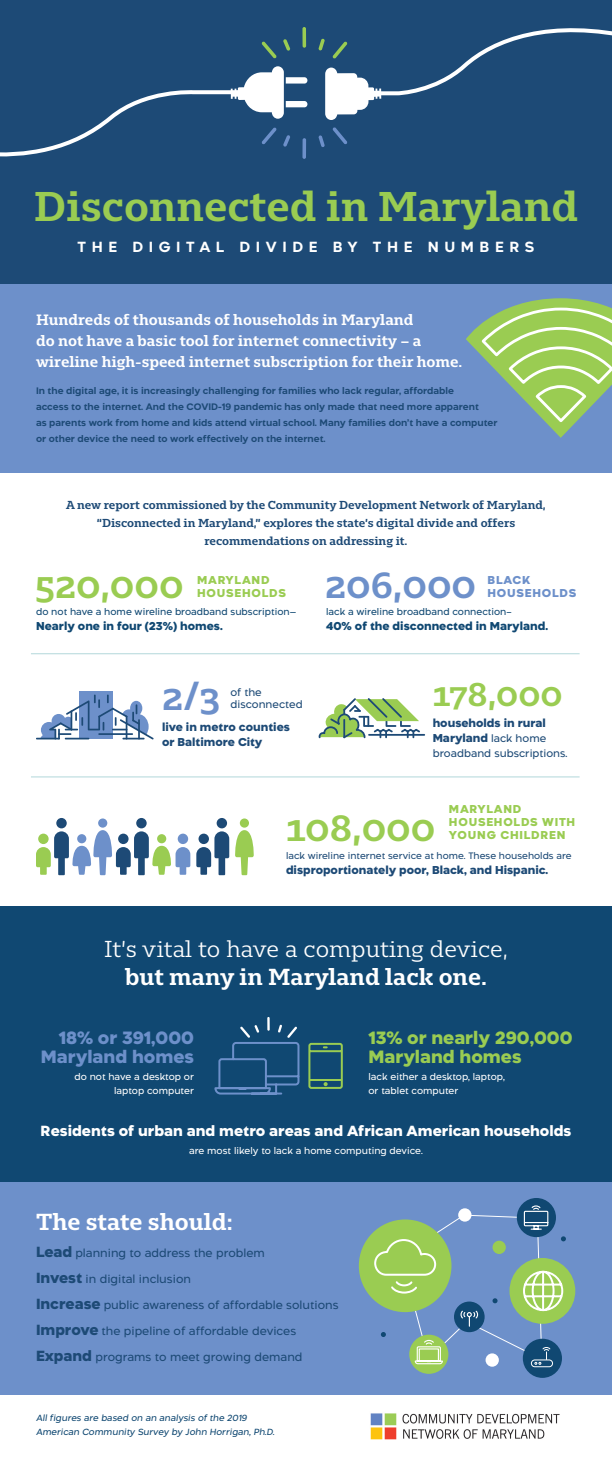
<style>
.page{position:relative;width:612px;height:1458px;background:#fff}
.page>*{position:absolute;margin:0;border:0;box-sizing:border-box;transform-origin:0 0}
.t1{font:700 43px "Majora Pro";color:#9acc52}
.t2{font:700 40px "Majora Pro";color:#9acc52}
.t3{font:700 40px "Majora Pro";color:#6d90ca}
.t4{font:700 36px "Majora Pro";color:#9acc52}
.t5{font:700 24px "Majora Pro";color:#fff}
.t6{font:300 24px "Majora Pro";color:#fff}
.t7{font:800 17px/19px "Aftika";color:#9acc52}
.t8{font:800 17px/19px "Aftika";color:#6d90ca;text-align:right}
.t9{font:700 15.5px/21px "Majora Pro";color:#fff}
.t10{font:800 14px "Aftika";color:#fff}
.t11{font:700 14px "Aftika";letter-spacing:.4em;color:#fff}
.t12{font:700 12px/18px "Majora Pro";color:#1d4a76;text-align:center}
.t13{font:10.9px "Aftika";color:#1d4a76}
.t14{font:800 10.9px/15px "Aftika";color:#1d4a76}
.t15{font:800 10.9px "Aftika";color:#104872}
.t16{font:800 10.9px/12.9px "Aftika";letter-spacing:.07em;color:#9acc52}
.t17{font:800 10.9px/12.9px "Aftika";letter-spacing:.07em;color:#6d90ca}
.t18{font:10px/12px "Aftika";color:#1d4a76}
.t19{font:700 9px/16px "Aftika";color:#1d4a76}
.t20{font:9px/14px "Aftika";color:#fff;text-align:right}
.t21{font:9px "Aftika";color:#104872}
.t22{font:8.9px "Aftika";color:#1d4a76}
.t23{font:8.5px/14px "Aftika";color:#104872}
.s1{font-weight:400;font-size:10px}
.s2{font-weight:800;font-size:14px}
</style>
<div class="page">
<div style="left:0;top:1181px;width:612px;height:214px;background:#6d90ca"></div>
<div style="left:0;top:272px;width:612px;height:201px;background:#6d90ca"></div>
<div style="left:0;top:0;width:612px;height:284px;background:#1d4a76"></div>
<div style="left:0;top:906px;width:612px;height:276px;background:#104872"></div>
<svg style="left:325px;top:68px;width:12px;height:52px"></svg>
<svg style="left:356px;top:28px;width:256px;height:72px"></svg>
<div style="left:327px;top:73px;width:30px;height:41px;background:#fff;border-radius:4px"></div>
<div style="left:330px;top:78px;width:39px;height:32px;background:#fff;border-radius:8px"></div>
<svg style="left:318px;top:39px;width:7px;height:12px"></svg>
<svg style="left:283px;top:39px;width:7px;height:12px"></svg>
<svg style="left:302px;top:27px;width:4px;height:21px"></svg>
<svg style="left:262px;top:41px;width:15px;height:17px"></svg>
<svg style="left:333px;top:41px;width:14px;height:18px"></svg>
<svg style="left:318px;top:135px;width:7px;height:12px"></svg>
<svg style="left:333px;top:127px;width:14px;height:17px"></svg>
<svg style="left:0;top:66px;width:307px;height:93px"></svg>
<svg style="left:466px;top:298px;width:146px;height:140px"></svg>
<div style="left:79px;top:691px;width:34px;height:48px;background:#6d90ca"></div>
<svg style="left:36px;top:695px;width:118px;height:44px"></svg>
<svg style="left:319px;top:698px;width:101px;height:40px"></svg>
<hr style="left:368px;top:734px;width:57px;height:2px;background:#1d4a76">
<hr style="left:31px;top:654px;width:549px;height:1px;background:#b2d7da">
<hr style="left:31px;top:777px;width:549px;height:1px;background:#b2d7da">
<svg style="left:36px;top:818px;width:154px;height:57px"></svg>
<svg style="left:196px;top:818px;width:33px;height:57px"></svg>
<svg style="left:235px;top:818px;width:19px;height:57px"></svg>
<img style="left:370px;top:1413px;width:190px;height:27px">
<hr style="left:267px;top:1017px;width:3px;height:14px;background:#fff">
<svg style="left:214px;top:1025px;width:86px;height:70px"></svg>
<svg style="left:308px;top:1042px;width:35px;height:47px"></svg>
<div style="left:510px;top:1258px;width:65px;height:66px;background:#9acc52;border-radius:50%"></div>
<div style="left:523px;top:1339px;width:39px;height:39px;background:#104872;border-radius:50%"></div>
<div style="left:409px;top:1335px;width:39px;height:39px;background:#9acc52;border-radius:50%"></div>
<div style="left:359px;top:1219px;width:93px;height:93px;background:#9acc52;border-radius:50%"></div>
<div style="left:517px;top:1198px;width:39px;height:39px;background:#104872;border-radius:50%"></div>
<svg style="left:373px;top:1205px;width:193px;height:163px"></svg>
<h1 class="t1" style="left:34px;top:171px;width:546px">Disconnected in Maryland</h1>
<h3 class="t11" style="left:78px;top:238px;width:458px">THE DIGITAL DIVIDE BY THE NUMBERS</h3>
<h3 class="t9" style="left:36px;top:307px;width:428px">Hundreds of thousands of households in Maryland<br>do not have a basic tool for internet connectivity – a wireline high-speed internet subscription for their home.</h3>
<p class="t19" style="left:36px;top:383px;width:463px">In the digital age, it is increasingly challenging for families who lack regular, affordable<br>access to the internet. And the COVID-19 pandemic has only made that need more apparent<br>as parents work from home and kids attend virtual school. Many families don’t have a computer or other device the need to work effectively on the internet.</p>
<h3 class="t12" style="left:66px;top:495px;width:481px">A new report commissioned by the Community Development Network of Maryland, “Disconnected in Maryland,” explores the state’s digital divide and offers recommendations on addressing it.</h3>
<h2 class="t2" style="left:35px;top:551px;width:150px">520,000</h2>
<p class="t16" style="left:197px;top:574px;width:90px">MARYLAND<br>HOUSEHOLDS</p>
<h2 class="t3" style="left:325px;top:551px;width:153px">206,000</h2>
<p class="t17" style="left:488px;top:574px;width:90px">BLACK<br>HOUSEHOLDS</p>
<p class="t21" style="left:36px;top:606px;width:262px">do not have a home wireline broadband subscription—</p>
<p class="t15" style="left:36px;top:619px;width:188px">Nearly one in four (23%) homes.</p>
<p class="t21" style="left:326px;top:606px;width:187px">lack a wireline broadband connection–</p>
<p class="t15" style="left:326px;top:619px;width:223px">40% of the disconnected in Maryland.</p>
<h2 class="t3" style="left:162px;top:663px;width:60px">2/3</h2>
<p class="t14" style="left:162px;top:720px;width:129px">live in metro counties or Baltimore City</p>
<p class="t18" style="left:230px;top:687px;width:74px">of the disconnected</p>
<h3 class="t4" style="left:433px;top:664px;width:131px">178,000</h3>
<p class="t14" style="left:433px;top:716px;width:115px">households in rural<br>Maryland <span class="s1">lack home</span></p>
<p class="t18" style="left:433px;top:748px;width:136px">broadband subscriptions.</p>
<p class="t16" style="left:449px;top:803px;width:128px">MARYLAND<br>HOUSEHOLDS WITH<br>YOUNG CHILDREN</p>
<h2 class="t2" style="left:286px;top:794px;width:151px">108,000</h2>
<p class="t22" style="left:286px;top:850px;width:287px">lack wireline internet service at home. These households are</p>
<p class="t14" style="left:286px;top:862px;width:264px">disproportionately poor, Black, and Hispanic.</p>
<h3 class="t6" style="left:104px;top:930px;width:405px">It’s vital to have a computing device,</h3>
<h3 class="t5" style="left:125px;top:957px;width:363px">but many in Maryland lack one.</h3>
<h3 class="t7" style="left:368px;top:1028px;width:205px">13% or nearly 290,000<br>Maryland homes</h3>
<p class="t20" style="left:368px;top:1070px;width:138px;text-align:left">lack either a desktop, laptop, or tablet computer</p>
<h3 class="t10" style="left:41px;top:1122px;width:532px">Residents of urban and metro areas and African American households</h3>
<p class="t20" style="left:189px;top:1144px;width:235px">are most likely to lack a home computing device.</p>
<h3 class="t8" style="left:41px;top:1028px;width:155px">18% or 391,000<br>Maryland homes</h3>
<p class="t20" style="left:75px;top:1070px;width:121px">do not have a desktop or laptop computer</p>
<h3 class="t5" style="left:36px;top:1202px;width:198px">The state should:</h3>
<p class="t13" style="left:36px;top:1247px;width:230px"><span class="s2">Lead</span> planning to address the problem</p>
<p class="t13" style="left:36px;top:1273px;width:157px"><span class="s2">Invest</span> in digital inclusion</p>
<p class="t13" style="left:36px;top:1299px;width:304px"><span class="s2">Increase</span> public awareness of affordable solutions</p>
<p class="t13" style="left:36px;top:1325px;width:262px"><span class="s2">Improve</span> the pipeline of affordable devices</p>
<p class="t13" style="left:36px;top:1351px;width:268px"><span class="s2">Expand</span> programs to meet growing demand</p>
<p class="t23" style="left:36px;top:1412px;width:242px">All figures are based on an analysis of the 2019<br>American Community Survey by John Horrigan, Ph.D.</p>
</div>
